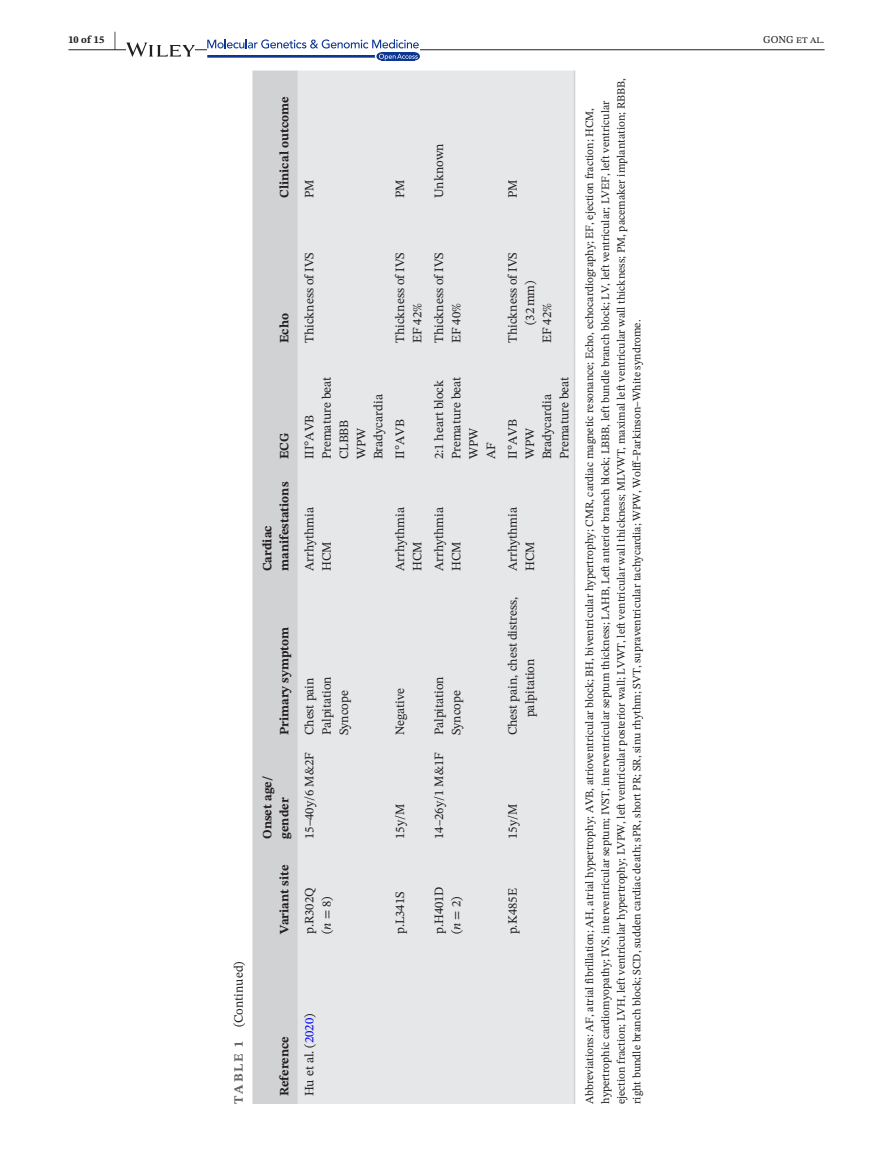
<style>
.page{position:relative;width:893px;height:1174px;background:#fff}
.page>*{position:absolute;margin:0;border:0;box-sizing:border-box;transform-origin:0 0}
.t1{font:12.75px/17.2px "STIX Two Text";color:#231f20}
.t2{font:700 12.75px/17.2px "STIX Two Text";color:#231f20}
.t3{font:11.25px/15.8px "STIX Two Text";color:#231f20}
.t4{font:10.5px "STIX Two Text";color:#231f20}
.t5{font:700 10.5px "STIX Two Text";color:#231f20}
.s1{font-size:21px}
.s2{font-weight:700;color:#636366}
.s3{font-style:italic}
.s4{color:#00f}
</style>
<div class="page">
<hr style="left:68px;top:49px;width:756px;height:1px;background:#231f20">
<svg style="left:126px;top:43px;width:69px;height:14px"></svg>
<svg style="left:207px;top:39px;width:212px;height:21px"></svg>
<div style="left:252px;top:71px;width:46px;height:1033px;background:#d1d2d4"></div>
<div style="left:298px;top:71px;width:276px;height:1033px;background:#e6e7e9"></div>
<hr style="left:574px;top:941px;width:1px;height:163px;background:#d1d2d4">
<hr style="left:574px;top:846px;width:1px;height:95px;background:#d1d2d4">
<hr style="left:574px;top:743px;width:1px;height:103px;background:#d1d2d4">
<hr style="left:574px;top:579px;width:1px;height:164px;background:#d1d2d4">
<hr style="left:574px;top:462px;width:1px;height:117px;background:#d1d2d4">
<hr style="left:574px;top:350px;width:1px;height:112px;background:#d1d2d4">
<hr style="left:574px;top:206px;width:1px;height:144px;background:#d1d2d4">
<hr style="left:574px;top:71px;width:1px;height:135px;background:#d1d2d4">
<p class="t5" style="left:68px;top:32px;width:50px">10 of 15 <span class="s1">|</span></p>
<p class="t4" style="left:763px;top:32px;width:63px">GONG et al.</p>
<p class="t1" style="left:230px;top:1104px;width:144px;rotate:-90deg"><span class="s2">TABLE 1</span> (Continued)</p>
<p class="t2" style="left:276px;top:198px;width:103px;rotate:-90deg">Clinical outcome</p>
<p class="t1" style="left:301px;top:198px;width:20px;rotate:-90deg">PM</p>
<p class="t1" style="left:391px;top:198px;width:20px;rotate:-90deg">PM</p>
<p class="t1" style="left:430px;top:198px;width:56px;rotate:-90deg">Unknown</p>
<p class="t1" style="left:504px;top:198px;width:20px;rotate:-90deg">PM</p>
<p class="t2" style="left:276px;top:343px;width:31px;rotate:-90deg">Echo</p>
<p class="t1" style="left:301px;top:343px;width:92px;rotate:-90deg">Thickness of IVS</p>
<p class="t1" style="left:391px;top:343px;width:92px;rotate:-90deg">Thickness of IVS<br>EF 42%</p>
<p class="t1" style="left:430px;top:343px;width:92px;rotate:-90deg">Thickness of IVS<br>EF 40%</p>
<p class="t1" style="left:504px;top:343px;width:92px;rotate:-90deg">Thickness of IVS</p>
<p class="t1" style="left:521px;top:325px;width:46px;rotate:-90deg">(32mm)</p>
<p class="t1" style="left:538px;top:343px;width:41px;rotate:-90deg">EF 42%</p>
<p class="t2" style="left:276px;top:459px;width:28px;rotate:-90deg">ECG</p>
<p class="t2" style="left:259px;top:571px;width:91px;rotate:-90deg">Cardiac manifestations</p>
<p class="t2" style="left:276px;top:735px;width:110px;rotate:-90deg">Primary symptom</p>
<p class="t2" style="left:259px;top:839px;width:65px;rotate:-90deg">Onset age/ gender</p>
<p class="t2" style="left:276px;top:934px;width:71px;rotate:-90deg">Variant site</p>
<p class="t1" style="left:301px;top:459px;width:84px;rotate:-90deg">III°AVB<br>Premature beat<br>CLBBB<br>WPW<br>Bradycardia</p>
<p class="t1" style="left:391px;top:459px;width:41px;rotate:-90deg">II°AVB</p>
<p class="t1" style="left:430px;top:459px;width:84px;rotate:-90deg">2:1 heart block<br>Premature beat<br>WPW<br>AF</p>
<p class="t1" style="left:504px;top:459px;width:84px;rotate:-90deg">II°AVB<br>WPW<br>Bradycardia<br>Premature beat</p>
<p class="t1" style="left:301px;top:571px;width:66px;rotate:-90deg">Arrhythmia<br>HCM</p>
<p class="t1" style="left:301px;top:735px;width:61px;text-align:justify;rotate:-90deg">Chest pain Palpitation Syncope</p>
<p class="t1" style="left:301px;top:839px;width:88px;rotate:-90deg">15–40y/6 M&amp;2F</p>
<p class="t1" style="left:391px;top:571px;width:66px;rotate:-90deg">Arrhythmia<br>HCM</p>
<p class="t1" style="left:430px;top:571px;width:66px;rotate:-90deg">Arrhythmia<br>HCM</p>
<p class="t1" style="left:391px;top:735px;width:49px;rotate:-90deg">Negative</p>
<p class="t1" style="left:391px;top:839px;width:37px;rotate:-90deg">15y/M</p>
<p class="t1" style="left:430px;top:735px;width:61px;rotate:-90deg">Palpitation<br>Syncope</p>
<p class="t1" style="left:430px;top:839px;width:88px;rotate:-90deg">14–26y/1 M&amp;1F</p>
<p class="t1" style="left:504px;top:571px;width:66px;rotate:-90deg">Arrhythmia<br>HCM</p>
<p class="t1" style="left:504px;top:717px;width:122px;text-indent:-18px;rotate:-90deg">Chest pain, chest distress, palpitation</p>
<p class="t1" style="left:504px;top:839px;width:37px;rotate:-90deg">15y/M</p>
<p class="t1" style="left:301px;top:934px;width:48px;rotate:-90deg">p.R302Q (<span class="s3">n</span> = 8)</p>
<p class="t1" style="left:391px;top:934px;width:44px;rotate:-90deg">p.L341S</p>
<p class="t1" style="left:430px;top:934px;width:50px;rotate:-90deg">p.H401D (<span class="s3">n</span> = 2)</p>
<p class="t1" style="left:504px;top:934px;width:47px;rotate:-90deg">p.K485E</p>
<p class="t2" style="left:276px;top:1096px;width:62px;rotate:-90deg">Reference</p>
<p class="t1" style="left:301px;top:1096px;width:84px;rotate:-90deg">Hu et al. (<span class="s4">2020</span>)</p>
<p class="t3" style="left:582px;top:1104px;width:1027px;rotate:-90deg">Abbreviations: AF, atrial fibrillation; AH, atrial hypertrophy; AVB, atrioventricular block; BH, biventricular hypertrophy; CMR, cardiac magnetic resonance; Echo, echocardiography; EF, ejection fraction; HCM, hypertrophic cardiomyopathy; IVS, interventricular septum; IVST, interventricular septum thickness; LAHB, Left anterior branch block; LBBB, left bundle branch block; LV, left ventricular; LVEF, left ventricular ejection fraction; LVH, left ventricular hypertrophy; LVPW, left ventricular posterior wall; LVWT, left ventricular wall thickness; MLVWT, maximal left ventricular wall thickness; PM, pacemaker implantation; RBBB, right bundle branch block; SCD, sudden cardiac death; sPR, short PR; SR, sinu rhythm; SVT, supraventricular tachycardia; WPW, Wolff–Parkinson–White syndrome.</p>
</div>
